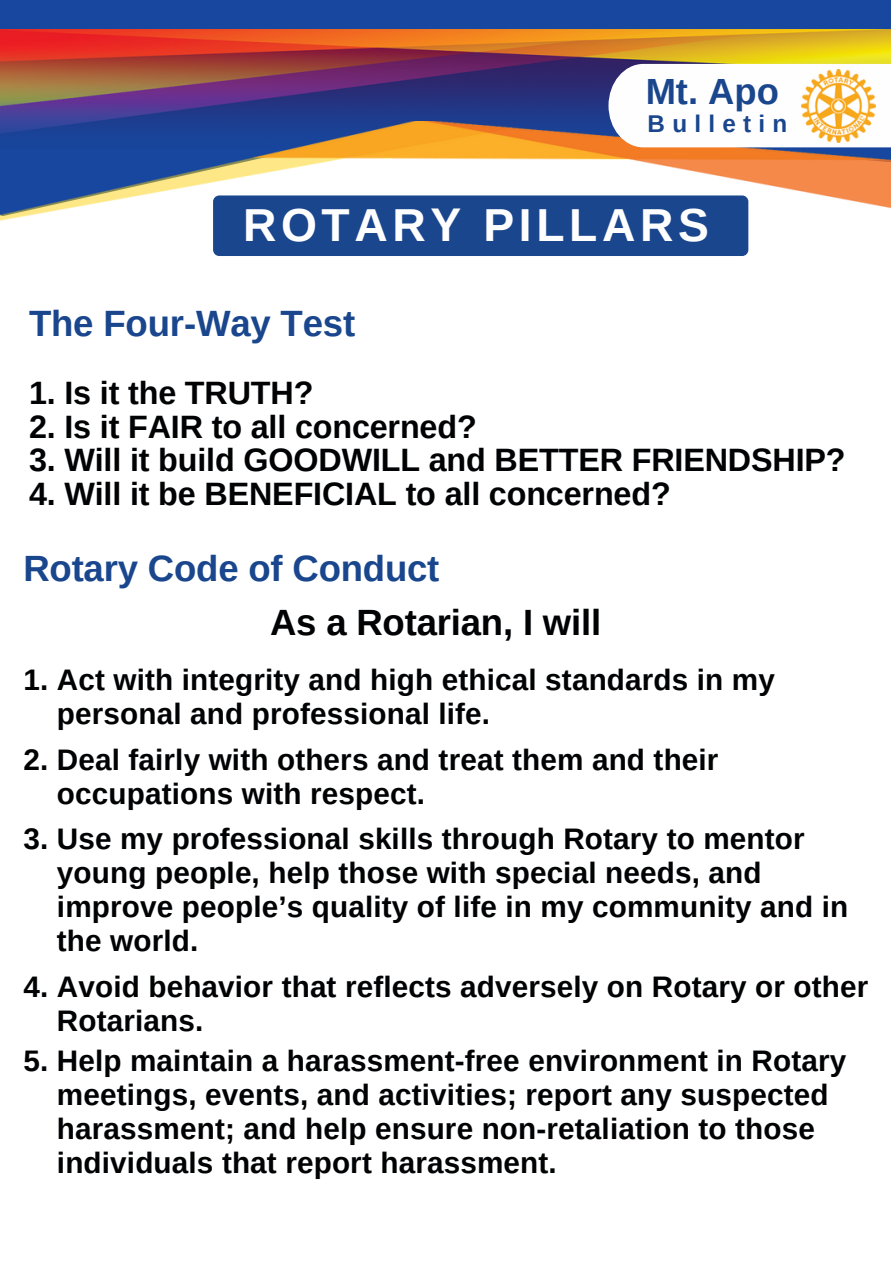
<style>
.page{position:relative;width:891px;height:1269px;background:#fff}
.page>*{position:absolute;margin:0;border:0;box-sizing:border-box;transform-origin:0 0}
.t1{font:700 46.2px "Arimo";letter-spacing:.1em;color:#fffeff}
.t2{font:700 36.6px "Arimo";letter-spacing:-.005em;color:#19468d}
.t3{font:700 36.6px "Arimo";letter-spacing:-.005em;color:#010203}
.t4{font:700 36.45px "Arimo";color:#1a468d}
.t5{font:700 32.4px "Arimo";letter-spacing:-.005em;color:#010203}
.t6{font:700 29.7px/33.9px "Arimo";letter-spacing:.005em;color:#010203}
.t7{font:700 24.3px "Arimo";letter-spacing:.3em;color:#1a468d}
</style>
<div class="page">
<div style="left:213px;top:195px;width:535px;height:61px;background:#1a468e;border-radius:6px"></div>
<div style="left:0;top:0;width:890px;height:30px;background:#17479e"></div>
<img style="left:0;top:30px;width:891px;height:91px">
<img style="left:0;top:121px;width:891px;height:119px">
<svg style="left:609px;top:64px;width:282px;height:83px"></svg>
<img style="left:802px;top:70px;width:73px;height:73px">
<h3 class="t4" style="left:646px;top:71px;width:135px">Mt. Apo</h3>
<h3 class="t7" style="left:648px;top:110px;width:141px">Bulletin</h3>
<p class="t1" style="left:243px;top:199px;width:467px">ROTARY PILLARS</p>
<p class="t2" style="left:29px;top:303px;width:328px">The Four-Way Test</p>
<p class="t5" style="left:29px;top:375px;width:286px">1. Is it the TRUTH?</p>
<p class="t5" style="left:29px;top:408px;width:449px">2. Is it FAIR to all concerned?</p>
<p class="t5" style="left:29px;top:442px;width:818px">3. Will it build GOODWILL and BETTER FRIENDSHIP?</p>
<p class="t5" style="left:29px;top:476px;width:643px">4. Will it be BENEFICIAL to all concerned?</p>
<h2 class="t2" style="left:23px;top:548px;width:418px">Rotary Code of Conduct</h2>
<p class="t3" style="left:270px;top:602px;width:333px">As a Rotarian, I will</p>
<p class="t6" style="left:57px;top:663px;width:720px;text-indent:-34px">1. Act with integrity and high ethical standards in my personal and professional life.</p>
<p class="t6" style="left:57px;top:743px;width:663px;text-indent:-34px">2. Deal fairly with others and treat them and their occupations with respect.</p>
<p class="t6" style="left:57px;top:822px;width:793px;text-indent:-34px">3. Use my professional skills through Rotary to mentor young people, help those with special needs, and improve people’s quality of life in my community and in the world.</p>
<h1 class="t6" style="left:57px;top:970px;width:813px;text-indent:-34px">4. Avoid behavior that reflects adversely on Rotary or other<br>Rotarians.</h1>
<h2 class="t6" style="left:57px;top:1044px;width:791px;text-indent:-34px">5. Help maintain a harassment-free environment in Rotary meetings, events, and activities; report any suspected harassment; and help ensure non-retaliation to those individuals that report harassment.</h2>
</div>
